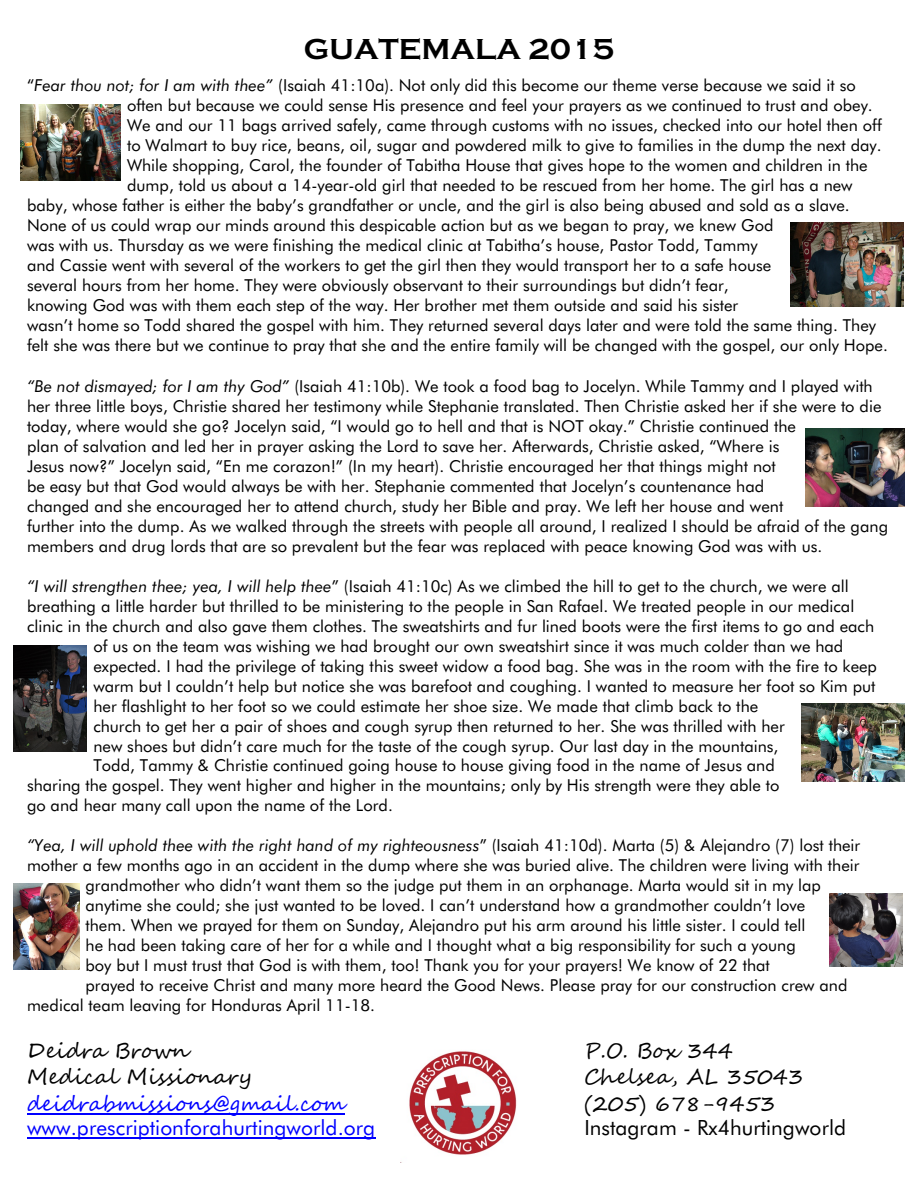
<style>
.page{position:relative;width:918px;height:1188px;background:#fff}
.page>*{position:absolute;margin:0;border:0;box-sizing:border-box;transform-origin:0 0}
.t1{font:700 30px "Copperplate Gothic";color:#000}
.t2{font:21px "Segoe Script";color:#000}
.t3{font:21px "Futura BT";color:#00f}
.t4{font:21px "Segoe Script";color:#00f}
.t5{font:21px "Futura BT";color:#000}
.t6{font:16.5px/20px "Futura BT";color:#000}
.t7{font:italic 16.5px "Futura BT";color:#000}
.s1{font-style:italic}
.s2{font-style:normal}
</style>
<div class="page">
<hr style="left:27px;top:1113px;width:318px;height:2px;background:#00f">
<hr style="left:27px;top:1138px;width:348px;height:1px;background:#00f">
<img style="left:20px;top:104px;width:100px;height:77px">
<img style="left:791px;top:222px;width:113px;height:85px">
<img style="left:806px;top:429px;width:99px;height:77px">
<img style="left:802px;top:704px;width:103px;height:77px">
<img style="left:14px;top:645px;width:73px;height:107px">
<img style="left:829px;top:894px;width:74px;height:72px">
<img style="left:14px;top:884px;width:65px;height:85px">
<img style="left:400px;top:1051px;width:117px;height:112px">
<h1 class="t1" style="left:304px;top:31px;width:312px">GUATEMALA 2015</h1>
<p class="t6" style="left:27px;top:77px;width:830px">“<span class="s1">Fear thou not; for I am with thee”</span> (Isaiah 41:10a). Not only did this become our theme verse because we said it so</p>
<p class="t6" style="left:127px;top:97px;width:747px">often but because we could sense His presence and feel your prayers as we continued to trust and obey.</p>
<p class="t6" style="left:127px;top:117px;width:756px">We and our 11 bags arrived safely, came through customs with no issues, checked into our hotel then off</p>
<p class="t6" style="left:127px;top:137px;width:756px">to Walmart to buy rice, beans, oil, sugar and powdered milk to give to families in the dump the next day.</p>
<p class="t6" style="left:127px;top:157px;width:742px">While shopping, Carol, the founder of Tabitha House that gives hope to the women and children in the</p>
<p class="t6" style="left:127px;top:177px;width:727px">dump, told us about a 14-year-old girl that needed to be rescued from her home. The girl has a new</p>
<p class="t6" style="left:27px;top:197px;width:824px">baby, whose father is either the baby’s grandfather or uncle, and the girl is also being abused and sold as a slave.</p>
<p class="t6" style="left:27px;top:216px;width:748px">None of us could wrap our minds around this despicable action but as we began to pray, we knew God</p>
<p class="t6" style="left:27px;top:236px;width:732px">was with us. Thursday as we were finishing the medical clinic at Tabitha’s house, Pastor Todd, Tammy</p>
<p class="t6" style="left:27px;top:256px;width:746px">and Cassie went with several of the workers to get the girl then they would transport her to a safe house</p>
<p class="t6" style="left:27px;top:276px;width:703px">several hours from her home. They were obviously observant to their surroundings but didn’t fear,</p>
<p class="t6" style="left:27px;top:296px;width:713px">knowing God was with them each step of the way. Her brother met them outside and said his sister</p>
<p class="t6" style="left:27px;top:316px;width:851px">wasn’t home so Todd shared the gospel with him. They returned several days later and were told the same thing. They</p>
<p class="t6" style="left:27px;top:336px;width:862px">felt she was there but we continue to pray that she and the entire family will be changed with the gospel, our only Hope.</p>
<p class="t6" style="left:27px;top:378px;width:863px"><span class="s1">“Be not dismayed; for I am thy God”</span> (Isaiah 41:10b). We took a food bag to Jocelyn. While Tammy and I played with her three little boys, Christie shared her testimony while Stephanie translated. Then Christie asked her if she were to die today, where would she go? Jocelyn said, “I would go to hell and that is NOT okay.” Christie continued the<br>plan of salvation and led her in prayer asking the Lord to save her. Afterwards, Christie asked, “Where is<br>Jesus now?” Jocelyn said, “En me corazon!” (In my heart). Christie encouraged her that things might not<br>be easy but that God would always be with her. Stephanie commented that Jocelyn’s countenance had<br>changed and she encouraged her to attend church, study her Bible and pray. We left her house and went<br>further into the dump. As we walked through the streets with people all around, I realized I should be afraid of the gang members and drug lords that are so prevalent but the fear was replaced with peace knowing God was with us.</p>
<p class="t6" style="left:27px;top:577px;width:823px"><span class="s1">“I will strengthen thee; yea, I will help thee</span>” (Isaiah 41:10c) As we climbed the hill to get to the church, we were all</p>
<p class="t6" style="left:27px;top:597px;width:829px">breathing a little harder but thrilled to be ministering to the people in San Rafael. We treated people in our medical</p>
<p class="t6" style="left:27px;top:617px;width:849px">clinic in the church and also gave them clothes. The sweatshirts and fur lined boots were the first items to go and each</p>
<p class="t6" style="left:93px;top:637px;width:751px">of us on the team was wishing we had brought our own sweatshirt since it was much colder than we had</p>
<p class="t6" style="left:93px;top:657px;width:785px">expected. I had the privilege of taking this sweet widow a food bag. She was in the room with the fire to keep</p>
<p class="t6" style="left:93px;top:677px;width:784px">warm but I couldn’t help but notice she was barefoot and coughing. I wanted to measure her foot so Kim put</p>
<p class="t6" style="left:93px;top:697px;width:666px">her flashlight to her foot so we could estimate her shoe size. We made that climb back to the</p>
<p class="t6" style="left:93px;top:717px;width:693px">church to get her a pair of shoes and cough syrup then returned to her. She was thrilled with her</p>
<p class="t6" style="left:93px;top:737px;width:687px">new shoes but didn’t care much for the taste of the cough syrup. Our last day in the mountains,</p>
<p class="t6" style="left:93px;top:757px;width:683px">Todd, Tammy &amp; Christie continued going house to house giving food in the name of Jesus and</p>
<p class="t6" style="left:27px;top:777px;width:754px">sharing the gospel. They went higher and higher in the mountains; only by His strength were they able to</p>
<p class="t6" style="left:27px;top:797px;width:368px">go and hear many call upon the name of the Lord.</p>
<p class="t7" style="left:27px;top:838px;width:835px">“Yea, I will uphold thee with the right hand of my righteousness<span class="s2">” (Isaiah 41:10d). Marta (5) &amp; Alejandro (7) lost their</span></p>
<p class="t6" style="left:27px;top:857px;width:834px">mother a few months ago in an accident in the dump where she was buried alive. The children were living with their</p>
<p class="t6" style="left:86px;top:877px;width:737px">grandmother who didn’t want them so the judge put them in an orphanage. Marta would sit in my lap</p>
<p class="t6" style="left:86px;top:897px;width:721px">anytime she could; she just wanted to be loved. I can’t understand how a grandmother couldn’t love</p>
<p class="t6" style="left:86px;top:917px;width:722px">them. When we prayed for them on Sunday, Alejandro put his arm around his little sister. I could tell</p>
<p class="t6" style="left:86px;top:936px;width:712px">he had been taking care of her for a while and I thought what a big responsibility for such a young</p>
<p class="t6" style="left:86px;top:956px;width:686px">boy but I must trust that God is with them, too! Thank you for your prayers! We know of 22 that</p>
<p class="t6" style="left:86px;top:976px;width:763px">prayed to receive Christ and many more heard the Good News. Please pray for our construction crew and</p>
<p class="t6" style="left:27px;top:996px;width:350px">medical team leaving for Honduras April 11-18.</p>
<p class="t2" style="left:27px;top:1042px;width:163px">Deidra Brown</p>
<p class="t2" style="left:584px;top:1042px;width:150px">P.O. Box 344</p>
<p class="t2" style="left:27px;top:1068px;width:226px">Medical Missionary</p>
<p class="t2" style="left:584px;top:1068px;width:221px">Chelsea, AL 35043</p>
<p class="t4" style="left:27px;top:1095px;width:319px">deidrabmissions@gmail.com</p>
<p class="t2" style="left:584px;top:1095px;width:193px">(205) 678-9453</p>
<p class="t3" style="left:27px;top:1119px;width:350px">www.prescriptionforahurtingworld.org</p>
<p class="t5" style="left:584px;top:1119px;width:263px">Instagram - Rx4hurtingworld</p>
</div>
